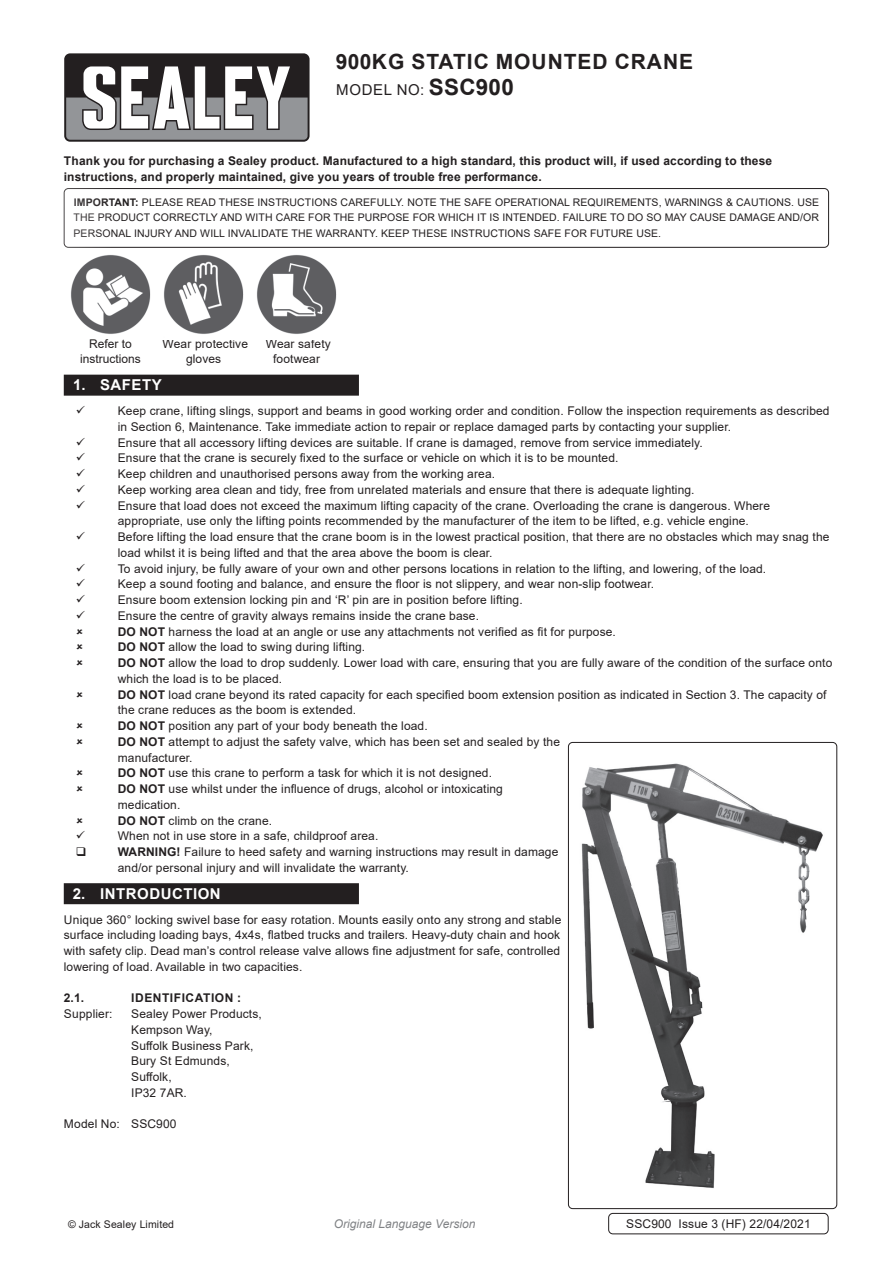
<style>
.page{position:relative;width:893px;height:1263px;background:#fff}
.page>*{position:absolute;margin:0;border:0;box-sizing:border-box;transform-origin:0 0}
.Product_Description{font:700 21px "Arial";letter-spacing:.045em;color:#231f20}
.t1{font:700 15px "Arial";letter-spacing:.035em;color:#fff}
.Instructions_Model_N{font:15px "Arial";letter-spacing:.045em;color:#231f20}
.Body{font:12px/15.8px "Arial";letter-spacing:.01em;color:#231f20}
.Body-2{font:700 12px/15.8px "Arial";letter-spacing:.01em;color:#231f20}
.Body__Footer{font:12px "Arial";letter-spacing:.01em;color:#231f20}
.t2{font:italic 12px "Arial";color:#808285}
.Body-3{font:700 12px "Arial";letter-spacing:.045em;color:#231f20}
.Body__Justified__7pt{font:10.5px/15.8px "Arial";letter-spacing:.01em;color:#231f20;text-align:justify}
.s1{font-weight:700;font-size:22.5px}
.s2{font-weight:700}
</style>
<div class="page">
<div style="left:64px;top:53px;width:246px;height:89px;background:#231f20;border-radius:6px"></div>
<svg style="left:66px;top:66px;width:242px;height:74px"></svg>
<div style="left:64px;top:188px;width:765px;height:60px;border:1px solid #231f20;border-radius:4px"></div>
<div style="left:64px;top:375px;width:295px;height:21px;background:#231f20"></div>
<div style="left:64px;top:883px;width:295px;height:21px;background:#231f20"></div>
<img style="left:568px;top:742px;width:269px;height:466px">
<div style="left:568px;top:742px;width:269px;height:467px;border:1px solid #231f20;border-radius:4px"></div>
<div style="left:608px;top:1213px;width:220px;height:21px;border:1px solid #231f20;border-radius:4px"></div>
<img style="left:71px;top:255px;width:80px;height:79px">
<img style="left:164px;top:255px;width:80px;height:79px">
<img style="left:257px;top:255px;width:80px;height:79px">
<p class="Product_Description" style="left:336px;top:47px;width:359px">900KG STATIC MOUNTED CRANE</p>
<p class="Instructions_Model_N" style="left:336px;top:79px;width:179px">MODEL NO: <span class="s1">SSC900</span></p>
<p class="Body-2" style="left:64px;top:153px;width:710px">Thank you for purchasing a Sealey product. Manufactured to a high standard, this product will, if used according to these instructions, and properly maintained, give you years of trouble free performance.</p>
<p class="Body__Justified__7pt" style="left:74px;top:194px;width:747px"><span class="s2">IMPORTANT:</span> PLEASE READ THESE INSTRUCTIONS CAREFULLY. NOTE THE SAFE OPERATIONAL REQUIREMENTS, WARNINGS &amp; CAUTIONS. USE THE PRODUCT CORRECTLY AND WITH CARE FOR THE PURPOSE FOR WHICH IT IS INTENDED. FAILURE TO DO SO MAY CAUSE DAMAGE AND/OR PERSONAL INJURY AND WILL INVALIDATE THE WARRANTY. KEEP THESE INSTRUCTIONS SAFE FOR FUTURE USE.</p>
<p class="Body" style="left:80px;top:337px;width:62px;line-height:14.4px;text-align:center">Refer to instructions</p>
<p class="Body" style="left:163px;top:337px;width:87px;line-height:14.4px;text-align:center">Wear protective gloves</p>
<p class="Body" style="left:266px;top:337px;width:67px;line-height:14.4px;text-align:center">Wear safety footwear</p>
<p class="t1" style="left:73px;top:375px;width:90px">1. SAFETY</p>
<p class="Body" style="left:118px;top:403px;width:713px">Keep crane, lifting slings, support and beams in good working order and condition. Follow the inspection requirements as described in Section 6, Maintenance. Take immediate action to repair or replace damaged parts by contacting your supplier.</p>
<p class="Body" style="left:118px;top:434px;width:586px">Ensure that all accessory lifting devices are suitable. If crane is damaged, remove from service immediately.</p>
<p class="Body" style="left:118px;top:450px;width:502px">Ensure that the crane is securely fixed to the surface or vehicle on which it is to be mounted.</p>
<p class="Body" style="left:118px;top:466px;width:379px">Keep children and unauthorised persons away from the working area.</p>
<p class="Body" style="left:118px;top:482px;width:578px">Keep working area clean and tidy, free from unrelated materials and ensure that there is adequate lighting.</p>
<p class="Body" style="left:118px;top:497px;width:654px">Ensure that load does not exceed the maximum lifting capacity of the crane. Overloading the crane is dangerous. Where appropriate, use only the lifting points recommended by the manufacturer of the item to be lifted, e.g. vehicle engine.</p>
<p class="Body" style="left:118px;top:529px;width:713px">Before lifting the load ensure that the crane boom is in the lowest practical position, that there are no obstacles which may snag the load whilst it is being lifted and that the area above the boom is clear.</p>
<p class="Body" style="left:118px;top:560px;width:650px">To avoid injury, be fully aware of your own and other persons locations in relation to the lifting, and lowering, of the load.</p>
<p class="Body" style="left:118px;top:576px;width:538px">Keep a sound footing and balance, and ensure the floor is not slippery, and wear non-slip footwear.</p>
<p class="Body" style="left:118px;top:592px;width:406px">Ensure boom extension locking pin and ‘R’ pin are in position before lifting.</p>
<p class="Body" style="left:118px;top:608px;width:363px">Ensure the centre of gravity always remains inside the crane base.</p>
<p class="Body" style="left:118px;top:623px;width:500px"><span class="s2">DO NOT</span> harness the load at an angle or use any attachments not verified as fit for purpose.</p>
<p class="Body" style="left:118px;top:639px;width:249px"><span class="s2">DO NOT</span> allow the load to swing during lifting.</p>
<p class="Body" style="left:118px;top:655px;width:716px"><span class="s2">DO NOT</span> allow the load to drop suddenly. Lower load with care, ensuring that you are fully aware of the condition of the surface onto which the load is to be placed.</p>
<p class="Body" style="left:118px;top:686px;width:710px"><span class="s2">DO NOT</span> load crane beyond its rated capacity for each specified boom extension position as indicated in Section 3. The capacity of the crane reduces as the boom is extended.</p>
<p class="Body" style="left:118px;top:718px;width:311px"><span class="s2">DO NOT</span> position any part of your body beneath the load.</p>
<p class="Body" style="left:118px;top:734px;width:444px"><span class="s2">DO NOT</span> attempt to adjust the safety valve, which has been set and sealed by the manufacturer.</p>
<p class="Body" style="left:118px;top:765px;width:376px"><span class="s2">DO NOT</span> use this crane to perform a task for which it is not designed.</p>
<p class="Body" style="left:118px;top:781px;width:387px"><span class="s2">DO NOT</span> use whilst under the influence of drugs, alcohol or intoxicating medication.</p>
<p class="Body" style="left:118px;top:812px;width:156px"><span class="s2">DO NOT</span> climb on the crane.</p>
<p class="Body" style="left:118px;top:828px;width:262px">When not in use store in a safe, childproof area.</p>
<p class="Body" style="left:118px;top:844px;width:442px"><span class="s2">WARNING!</span> Failure to heed safety and warning instructions may result in damage and/or personal injury and will invalidate the warranty.</p>
<p class="t1" style="left:73px;top:883px;width:150px">2. INTRODUCTION</p>
<p class="Body" style="left:64px;top:911px;width:499px;text-align:justify">Unique 360° locking swivel base for easy rotation. Mounts easily onto any strong and stable surface including loading bays, 4x4s, flatbed trucks and trailers. Heavy-duty chain and hook with safety clip. Dead man’s control release valve allows fine adjustment for safe, controlled lowering of load. Available in two capacities.</p>
<p class="Body-2" style="left:64px;top:990px;width:22px">2.1.</p>
<p class="Body-3" style="left:131px;top:990px;width:111px">IDENTIFICATION :</p>
<p class="Body" style="left:64px;top:1006px;width:50px">Supplier:</p>
<p class="Body" style="left:131px;top:1006px;width:132px">Sealey Power Products,</p>
<p class="Body" style="left:131px;top:1022px;width:83px">Kempson Way,</p>
<p class="Body" style="left:131px;top:1037px;width:124px">Suffolk Business Park,</p>
<p class="Body" style="left:131px;top:1053px;width:100px">Bury St Edmunds,</p>
<p class="Body" style="left:131px;top:1069px;width:42px">Suffolk,</p>
<p class="Body" style="left:131px;top:1085px;width:57px">IP32 7AR.</p>
<p class="Body" style="left:64px;top:1116px;width:114px">Model No: SSC900</p>
<p class="Body__Justified__7pt" style="left:68px;top:1216px;width:108px">© Jack Sealey Limited</p>
<p class="t2" style="left:334px;top:1216px;width:143px">Original Language Version</p>
<p class="Body__Footer" style="left:626px;top:1216px;width:186px">SSC900 Issue 3 (HF) 22/04/2021</p>
</div>
